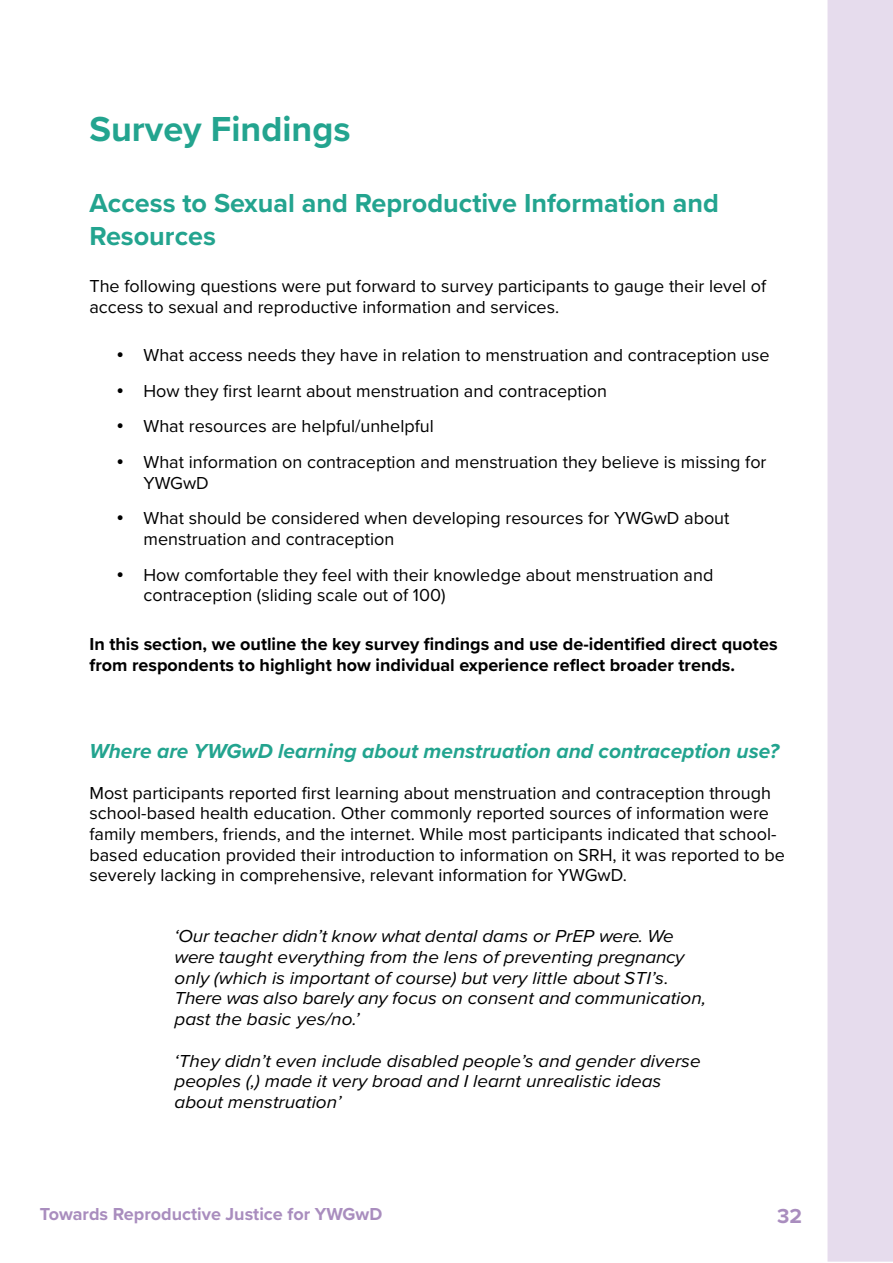
<style>
.page{position:relative;width:893px;height:1263px;background:#fff}
.page>*{position:absolute;margin:0;border:0;box-sizing:border-box;transform-origin:0 0}
.Heading_1{font:700 36px "Proxima Nova";color:#23a48f}
.Heading_2{font:700 27px/32.4px "Proxima Nova";color:#23a48f}
.body_text{font:italic 700 21px "Proxima Nova";color:#23a48f}
.t1{font:700 21px "Proxima Nova";color:#a98dbe}
.body_text-2{font:18px/20.7px "Proxima Nova";color:#000}
.List_Paragraph{font:italic 18px/20.7px "Proxima Nova";color:#000;scale:1.05 1}
.body_text-3{font:700 18px/20.7px "Proxima Nova";color:#000}
.t2{font:700 18px "Proxima Nova";color:#a98dbe}
</style>
<div class="page">
<div style="left:827px;top:0;width:66px;height:1262px;background:#e6dced"></div>
<p class="Heading_1" style="left:89px;top:102px;width:263px">Survey Findings</p>
<p class="Heading_2" style="left:89px;top:187px;width:631px">Access to Sexual and Reproductive Information and<br>Resources</p>
<p class="body_text-2" style="left:89px;top:275px;width:678px">The following questions were put forward to survey participants to gauge their level of access to sexual and reproductive information and services.</p>
<p class="body_text-2" style="left:116px;top:344px;width:655px">• What access needs they have in relation to menstruation and contraception use</p>
<p class="body_text-2" style="left:116px;top:379px;width:492px">• How they first learnt about menstruation and contraception</p>
<p class="body_text-2" style="left:116px;top:415px;width:319px">• What resources are helpful/unhelpful</p>
<p class="body_text-2" style="left:143px;top:451px;width:625px;text-indent:-27px">• What information on contraception and menstruation they believe is missing for<br>YWGwD</p>
<p class="body_text-2" style="left:143px;top:507px;width:588px;text-indent:-27px">• What should be considered when developing resources for YWGwD about menstruation and contraception</p>
<p class="body_text-2" style="left:143px;top:564px;width:571px;text-indent:-27px">• How comfortable they feel with their knowledge about menstruation and contraception (sliding scale out of 100)</p>
<p class="body_text-3" style="left:89px;top:634px;width:690px">In this section, we outline the key survey findings and use de-identified direct quotes from respondents to highlight how individual experience reflect broader trends.</p>
<p class="body_text" style="left:89px;top:736px;width:691px">Where are YWGwD learning about menstruation and contraception use?</p>
<p class="body_text-2" style="left:89px;top:781px;width:697px">Most participants reported first learning about menstruation and contraception through school-based health education. Other commonly reported sources of information were family members, friends, and the internet. While most participants indicated that school&shy;based education provided their introduction to information on SRH, it was reported to be severely lacking in comprehensive, relevant information for YWGwD.</p>
<p class="List_Paragraph" style="left:175px;top:925px;width:508px">‘Our teacher didn’t know what dental dams or PrEP were. We were taught everything from the lens of preventing pregnancy only (which is important of course) but very little about STI’s.<br>There was also barely any focus on consent and communication, past the basic yes/no.’</p>
<p class="List_Paragraph" style="left:175px;top:1049px;width:503px">‘They didn’t even include disabled people’s and gender diverse peoples (,) made it very broad and I learnt unrealistic ideas about menstruation’</p>
<p class="t2" style="left:40px;top:1201px;width:344px">Towards Reproductive Justice for YWGwD</p>
<p class="t1" style="left:777px;top:1200px;width:26px">32</p>
</div>
